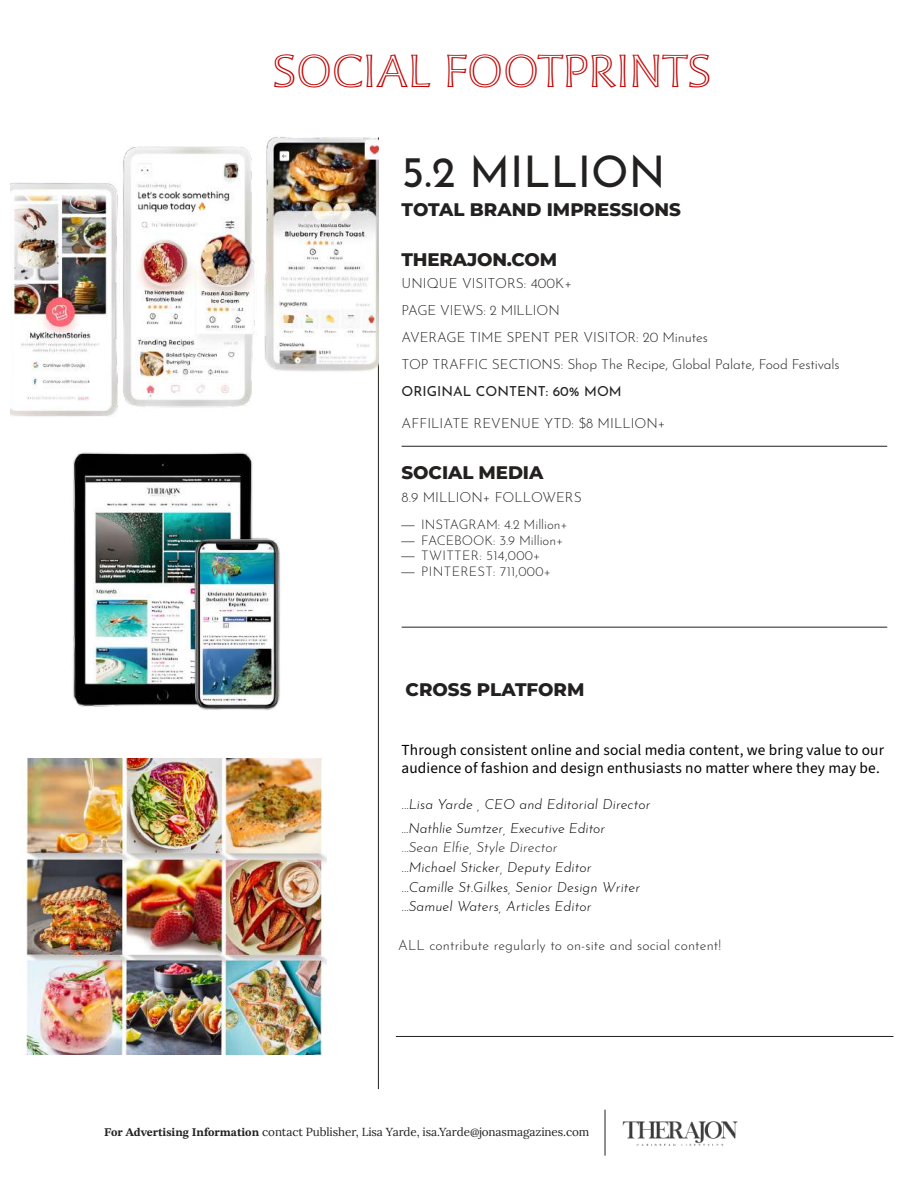
<style>
.page{position:relative;width:918px;height:1188px;background:#fff}
.page>*{position:absolute;margin:0;border:0;box-sizing:border-box;transform-origin:0 0}
.t1{font:300 expanded 48px "Moonglow";letter-spacing:-.005em;color:#c20000}
.t2{font:43.8px "Josefin Sans";color:#232020}
.t3{font:800 18.3px "Montserrat";letter-spacing:-.005em;color:#232020}
.t4{font:15.3px/17.7px "Source Sans 3";letter-spacing:.01em;color:#000}
.t5{font:300 13.8px/27px "Josefin Sans";letter-spacing:-.005em;color:#232020}
.t6{font:italic 300 13.8px/19.5px "Josefin Sans";letter-spacing:.01em;color:#000}
.t7{font:italic 300 13.8px "Josefin Sans";letter-spacing:.01em;color:#232020}
.t8{font:13.8px "Josefin Sans";color:#232020}
.t9{font:300 13.2px "Josefin Sans";letter-spacing:-.005em;color:#232020}
.t10{font:300 13.2px "Josefin Sans";letter-spacing:.02em;color:#232020}
.t11{font:11.7px "Lora";letter-spacing:-.005em;color:#232020}
.s1{font-family:"Times New Roman";font-weight:400}
.s2{font-family:"STIX Two Text";font-weight:700}
</style>
<div class="page">
<hr style="left:378px;top:138px;width:1px;height:951px;background:#232020">
<hr style="left:402px;top:627px;width:485px;height:1px;background:#232020">
<hr style="left:402px;top:446px;width:485px;height:1px;background:#232020">
<img style="left:10px;top:137px;width:368px;height:272px">
<img style="left:10px;top:409px;width:369px;height:333px">
<hr style="left:396px;top:1036px;width:497px;height:1px;background:#232020">
<img style="left:21px;top:759px;width:305px;height:296px">
<hr style="left:605px;top:1110px;width:1px;height:46px;background:#232020">
<img style="left:622px;top:1121px;width:116px;height:25px">
<h1 class="t1" style="left:271px;top:46px;width:442px">SOCIAL FOOTPRINTS</h1>
<h2 class="t2" style="left:402px;top:135px;width:265px">5.2 MILLION</h2>
<h3 class="t3" style="left:402px;top:196px;width:281px">TOTAL BRAND IMPRESSIONS</h3>
<h3 class="t3" style="left:402px;top:246px;width:157px">THERAJON.COM</h3>
<p class="t5" style="left:402px;top:269px;width:440px">UNIQUE VISITORS: 400K+<br>PAGE VIEWS: 2 MILLION<br>AVERAGE TIME SPENT PER VISITOR: 20 Minutes<br>TOP TRAFFIC SECTIONS: Shop The Recipe, Global Palate, Food Festivals</p>
<p class="t8" style="left:402px;top:380px;width:222px">ORIGINAL CONTENT: 60% MOM</p>
<p class="t5" style="left:402px;top:409px;width:265px">AFFILIATE REVENUE YTD: $8 MILLION+</p>
<h3 class="t3" style="left:402px;top:459px;width:143px">SOCIAL MEDIA</h3>
<p class="t5" style="left:402px;top:482px;width:182px">8.9 MILLION+ FOLLOWERS</p>
<p class="t9" style="left:402px;top:514px;width:168px"><span class="s1">—</span> INSTAGRAM: 4.2 Million+</p>
<p class="t9" style="left:402px;top:530px;width:163px"><span class="s1">—</span> FACEBOOK: 3.9 Million+</p>
<p class="t10" style="left:402px;top:546px;width:140px"><span class="s1">—</span> TWITTER: 514,000+</p>
<p class="t10" style="left:402px;top:561px;width:151px"><span class="s1">—</span> PINTEREST: 711,000+</p>
<h3 class="t3" style="left:406px;top:676px;width:180px">CROSS PLATFORM</h3>
<p class="t4" style="left:402px;top:741px;width:484px">Through consistent online and social media content, we bring value to our audience of fashion and design enthusiasts no matter where they may be.</p>
<p class="t6" style="left:402px;top:791px;width:250px;line-height:23.9px">...Lisa Yarde , CEO and Editorial Director ...Nathlie Sumtzer, Executive Editor</p>
<p class="t7" style="left:402px;top:836px;width:157px">...Sean Elfie, Style Director</p>
<p class="t6" style="left:402px;top:856px;width:240px">...Michael Sticker, Deputy Editor ...Camille St.Gilkes, Senior Design Writer ...Samuel Waters, Articles Editor</p>
<p class="t5" style="left:398px;top:930px;width:325px">ALL contribute regularly to on-site and social content!</p>
<p class="t11" style="left:104px;top:1123px;width:487px"><span class="s2">For Advertising Information</span> contact Publisher, Lisa Yarde, isa.Yarde@jonasmagazines.com</p>
</div>
